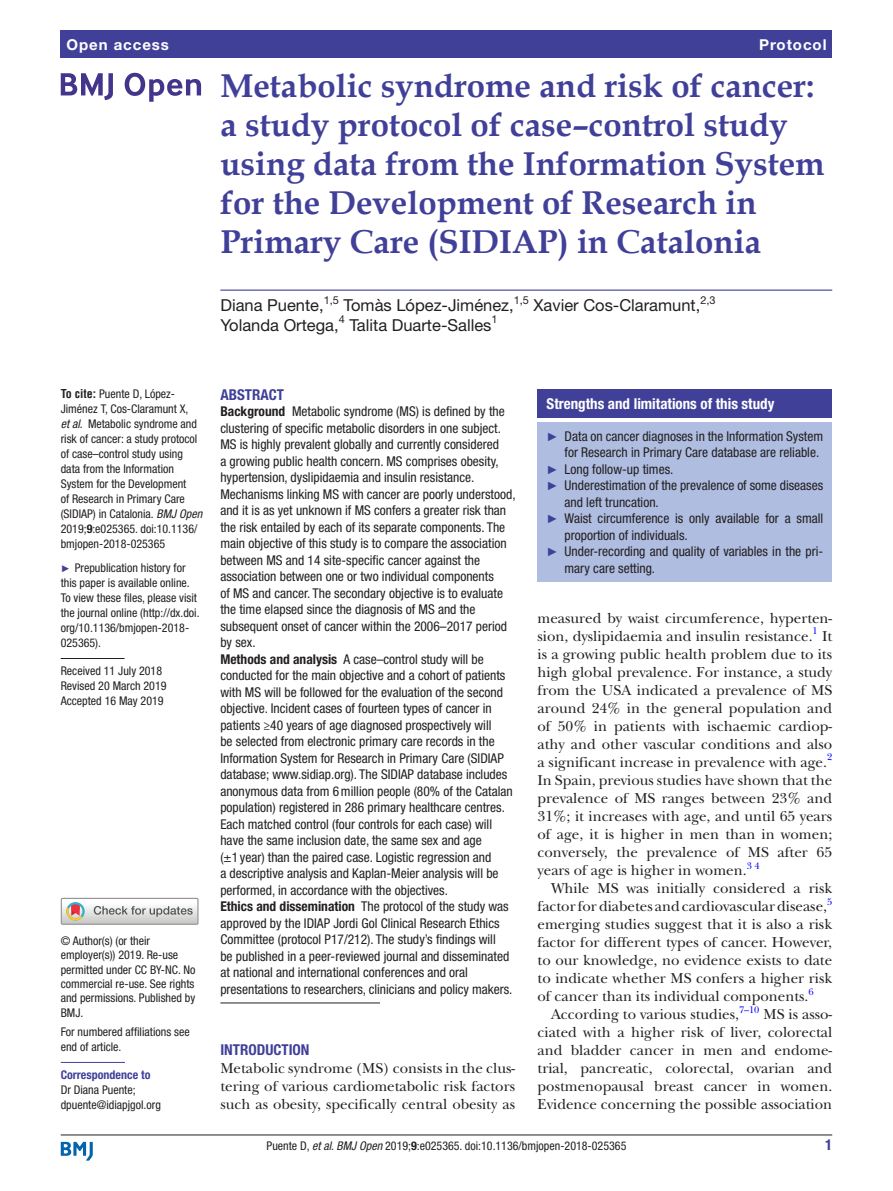
<style>
.page{position:relative;width:893px;height:1191px;background:#fff}
.page>*{position:absolute;margin:0;border:0;box-sizing:border-box;transform-origin:0 0}
.t1{font:700 33px/39px "Book Antiqua";color:#414099}
.t2{font:16.5px "Helvetica Neue LT Std";color:#231f20}
.t3{font:15px/18px "New Baskerville";color:#231f20;text-align:justify}
.t4{font:700 condensed 15px "Helvetica Neue LT Std";color:#fff}
.t5{font:700 condensed 15px "Helvetica Neue LT Std";color:#414099}
.t6{font:700 15px "Helvetica Neue LT Std";letter-spacing:.065em;color:#fff}
.t7{font:condensed 13.5px/16.5px "Helvetica Neue LT Std";color:#231f20}
.t8{font:condensed 12px/15px "Helvetica Neue LT Std";color:#231f20}
.t9{font:700 condensed 12px "Helvetica Neue LT Std";color:#414099}
.t10{font:10.95px "Helvetica Neue LT Std";color:#231f20}
.t11{font:9.9px "New Baskerville";color:#00f}
.s1{font-family:"Helvetica LT Std";font-weight:700}
.s2{font-style:italic}
.s3{font-weight:700}
.s4{font-family:"Arial";font-stretch:normal;font-size:9.75px;color:#414099}
.s5{font-family:"Arial";font-stretch:normal;font-size:12px;color:#414099}
</style>
<div class="page">
<hr style="left:61px;top:1134px;width:771px;height:1px;background:#231f20">
<svg style="left:61px;top:1141px;width:32px;height:19px"></svg>
<div style="left:61px;top:31px;width:771px;height:27px;background:#414099"></div>
<hr style="left:220px;top:289px;width:612px;height:2px;background:#414099">
<hr style="left:61px;top:658px;width:64px;height:1px;background:#231f20">
<hr style="left:61px;top:1062px;width:64px;height:1px;background:#414099">
<svg style="left:61px;top:73px;width:52px;height:27px"></svg>
<svg style="left:125px;top:73px;width:76px;height:29px"></svg>
<div style="left:61px;top:897px;width:138px;height:27px;border:1px solid #969090"></div>
<svg style="left:61px;top:898px;width:137px;height:26px"></svg>
<hr style="left:220px;top:1002px;width:160px;height:1px;background:#231f20">
<div style="left:538px;top:389px;width:294px;height:29px;background:#414099"></div>
<div style="left:538px;top:422px;width:294px;height:159px;background:#afbde1"></div>
<p class="t6" style="left:66px;top:35px;width:104px">Open access</p>
<p class="t6" style="left:759px;top:35px;width:69px">Protocol</p>
<h1 class="t1" style="left:220px;top:66px;width:606px">Metabolic syndrome and risk of cancer: a study protocol of case–control study using data from the Information System for the Development of Research in Primary Care (SIDIAP) in Catalonia</h1>
<p class="t2" style="left:220px;top:296px;width:105px">Diana Puente,</p>
<p class="t10" style="left:324px;top:293px;width:17px">1,5</p>
<p class="t2" style="left:343px;top:296px;width:172px">Tomàs López-Jiménez,</p>
<p class="t10" style="left:514px;top:293px;width:17px">1,5</p>
<p class="t2" style="left:533px;top:296px;width:168px">Xavier Cos-Claramunt,</p>
<p class="t10" style="left:700px;top:293px;width:17px">2,3</p>
<p class="t2" style="left:220px;top:315px;width:120px">Yolanda Ortega,</p>
<p class="t10" style="left:339px;top:313px;width:8px">4</p>
<p class="t2" style="left:349px;top:315px;width:144px">Talita Duarte-Salles</p>
<p class="t10" style="left:491px;top:313px;width:8px">1</p>
<p class="t8" style="left:61px;top:386px;width:143px"><span class="s1">To cite:</span> Puente D, López-<br>Jiménez T, Cos-Claramunt X,<br><span class="s2">et al</span>. Metabolic syndrome and risk of cancer: a study protocol of case–control study using data from the Information<br>System for the Development<br>of Research in Primary Care (SIDIAP) in Catalonia. <span class="s2">BMJ Open<br></span>2019;<span class="s3">9</span>:e025365. doi:10.1136/ bmjopen-2018-025365</p>
<p class="t8" style="left:61px;top:560px;width:140px"><span class="s4">►</span> Prepublication history for this paper is available online.<br>To view these files, please visit the journal online (http://dx.doi. org/10.1136/bmjopen-2018-<br>025365).</p>
<p class="t8" style="left:61px;top:663px;width:107px">Received 11 July 2018<br>Revised 20 March 2019<br>Accepted 16 May 2019</p>
<p class="t8" style="left:61px;top:933px;width:136px;line-height:14.4px">© Author(s) (or their employer(s)) 2019. Re-use permitted under CC BY-NC. No commercial re-use. See rights and permissions. Published by<br>BMJ.</p>
<p class="t8" style="left:61px;top:1024px;width:130px">For numbered affiliations see end of article.</p>
<p class="t9" style="left:61px;top:1067px;width:91px">Correspondence to</p>
<p class="t8" style="left:61px;top:1082px;width:102px">Dr Diana Puente; dpuente@idiapjgol.org</p>
<p class="t5" style="left:220px;top:385px;width:65px">Abstract</p>
<p class="t7" style="left:220px;top:403px;width:297px"><span class="s3">Background</span> Metabolic syndrome (MS) is defined by the clustering of specific metabolic disorders in one subject.<br>MS is highly prevalent globally and currently considered<br>a growing public health concern. MS comprises obesity, hypertension, dyslipidaemia and insulin resistance.<br>Mechanisms linking MS with cancer are poorly understood, and it is as yet unknown if MS confers a greater risk than the risk entailed by each of its separate components. The main objective of this study is to compare the association between MS and 14 site-specific cancer against the association between one or two individual components<br>of MS and cancer. The secondary objective is to evaluate the time elapsed since the diagnosis of MS and the subsequent onset of cancer within the 2006–2017 period by sex.<br><span class="s3">Methods and analysis</span> A case–control study will be conducted for the main objective and a cohort of patients with MS will be followed for the evaluation of the second objective. Incident cases of fourteen types of cancer in patients ≥40 years of age diagnosed prospectively will<br>be selected from electronic primary care records in the Information System for Research in Primary Care (SIDIAP database; www.sidiap.org). The SIDIAP database includes anonymous data from 6million people (80% of the Catalan population) registered in 286 primary healthcare centres.<br>Each matched control (four controls for each case) will have the same inclusion date, the same sex and age<br>(±1 year) than the paired case. Logistic regression and<br>a descriptive analysis and Kaplan-Meier analysis will be performed, in accordance with the objectives.<br><span class="s3">Ethics and dissemination</span> The protocol of the study was approved by the IDIAP Jordi Gol Clinical Research Ethics Committee (protocol P17/212). The study’s findings will<br>be published in a peer-reviewed journal and disseminated at national and international conferences and oral presentations to researchers, clinicians and policy makers.</p>
<p class="t5" style="left:220px;top:1041px;width:91px">Introduction</p>
<p class="t3" style="left:220px;top:1059px;width:296px">Metabolic syndrome (MS) consists in the clus&shy;tering of various cardiometabolic risk factors such as obesity, specifically central obesity as</p>
<p class="t4" style="left:547px;top:394px;width:229px">Strengths and limitations of this study</p>
<p class="t7" style="left:547px;top:427px;width:278px"><span class="s5">►</span> Data on cancer diagnoses in the Information System</p>
<p class="t7" style="left:565px;top:444px;width:256px">for Research in Primary Care database are reliable.</p>
<p class="t7" style="left:547px;top:460px;width:128px"><span class="s5">►</span> Long follow-up times.</p>
<p class="t7" style="left:547px;top:477px;width:278px"><span class="s5">►</span> Underestimation of the prevalence of some diseases</p>
<p class="t7" style="left:565px;top:493px;width:96px">and left truncation.</p>
<p class="t7" style="left:547px;top:510px;width:278px"><span class="s5">►</span> Waist circumference is only available for a small</p>
<p class="t7" style="left:565px;top:526px;width:125px">proportion of individuals.</p>
<p class="t7" style="left:547px;top:543px;width:278px"><span class="s5">►</span> Under-recording and quality of variables in the pri-</p>
<p class="t7" style="left:565px;top:559px;width:92px">mary care setting.</p>
<p class="t3" style="left:538px;top:609px;width:296px">measured by waist circumference, hyperten&shy;sion, dyslipidaemia and insulin resistance.<sup>1</sup> It is a growing public health problem due to its high global prevalence. For instance, a study from the USA indicated a prevalence of MS around 24% in the general population and of 50% in patients with ischaemic cardiop&shy;athy and other vascular conditions and also a significant increase in prevalence with age.</p>
<p class="t11" style="left:827px;top:751px;width:7px">2</p>
<p class="t3" style="left:538px;top:771px;width:296px">In Spain, previous studies have shown that the prevalence of MS ranges between 23% and 31%; it increases with age, and until 65 years of age, it is higher in men than in women; conversely, the prevalence of MS after 65 years of age is higher in women.</p>
<p class="t11" style="left:747px;top:859px;width:14px">3 4</p>
<p class="t3" style="left:538px;top:879px;width:296px;text-indent:14px">While MS was initially considered a risk factor for diabetes and cardiovascular disease,</p>
<p class="t11" style="left:827px;top:895px;width:7px">5</p>
<p class="t3" style="left:538px;top:915px;width:296px">emerging studies suggest that it is also a risk factor for different types of cancer. However, to our knowledge, no evidence exists to date to indicate whether MS confers a higher risk of cancer than its individual components.</p>
<p class="t11" style="left:808px;top:985px;width:7px">6</p>
<p class="t11" style="left:739px;top:1003px;width:22px">7–10</p>
<p class="t3" style="left:538px;top:1005px;width:296px;text-indent:226px">MS is asso&shy;ciated with a higher risk of liver, colorectal and bladder cancer in men and endome&shy;trial, pancreatic, colorectal, ovarian and postmenopausal breast cancer in women.<br>Evidence concerning the possible association</p>
<p class="t3" style="left:551px;top:1005px;width:189px">According to various studies,</p>
<p class="t8" style="left:267px;top:1137px;width:361px">Puente D, <span class="s2">et al</span>. <span class="s2">BMJ Open</span> 2019;<span class="s3">9</span>:e025365. doi:10.1136/bmjopen-2018-025365</p>
<p class="t5" style="left:825px;top:1135px;width:9px">1</p>
</div>
